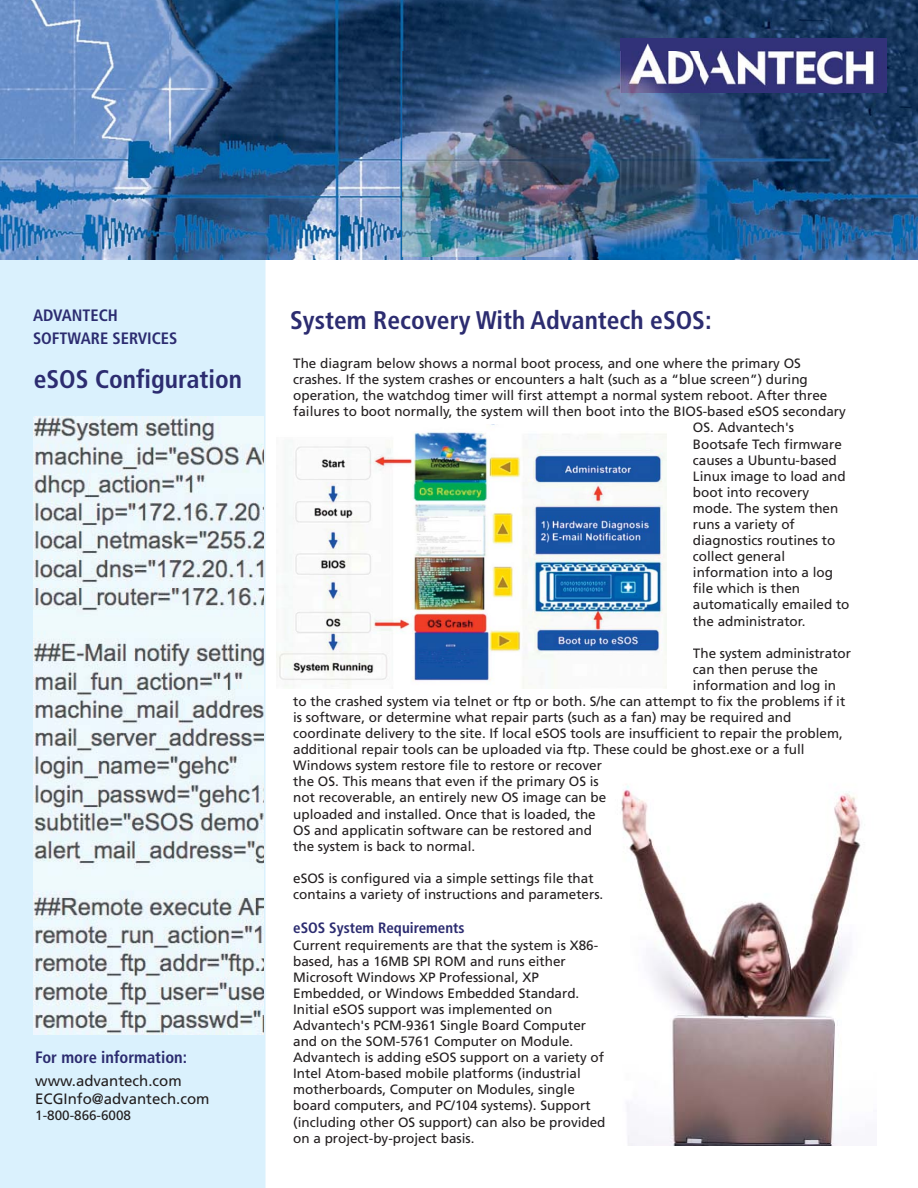
<style>
.page{position:relative;width:918px;height:1188px;background:#fff}
.page>*{position:absolute;margin:0;border:0;box-sizing:border-box;transform-origin:0 0}
.t1{font:700 condensed 25.5px "Frutiger";color:#2c2c70}
.t2{font:700 condensed 16.5px/22.5px "Frutiger";color:#2c2c70}
.t3{font:15px/17.9px "Frutiger";color:#231f20}
.t4{font:700 condensed 15px "Frutiger";color:#2c2c70}
.t5{font:13.5px/16px "Frutiger";color:#231f20}
</style>
<div class="page">
<img style="left:0;top:0;width:918px;height:1188px">
<p class="t2" style="left:33px;top:306px;width:146px">ADVANTECH<br>SOFTWARE SERVICES</p>
<h1 class="t1" style="left:34px;top:369px;width:210px">eSOS Configuration</h1>
<p class="t2" style="left:35px;top:1048px;width:153px">For more information:</p>
<p class="t3" style="left:35px;top:1073px;width:176px">www.advantech.com<br>ECGInfo@advantech.com</p>
<p class="t5" style="left:35px;top:1108px;width:97px">1-800-866-6008</p>
<h1 class="t1" style="left:290px;top:310px;width:423px">System Recovery With Advantech eSOS:</h1>
<p class="t5" style="left:293px;top:356px;width:509px">The diagram below shows a normal boot process, and one where the primary OS</p>
<p class="t5" style="left:293px;top:373px;width:516px">crashes. If the system crashes or encounters a halt (such as a “blue screen”) during</p>
<p class="t5" style="left:293px;top:389px;width:536px">operation, the watchdog timer will first attempt a normal system reboot. After three</p>
<p class="t5" style="left:293px;top:405px;width:554px">failures to boot normally, the system will then boot into the BIOS-based eSOS secondary</p>
<p class="t5" style="left:693px;top:421px;width:103px">OS. Advantech's</p>
<p class="t5" style="left:693px;top:437px;width:150px">Bootsafe Tech firmware</p>
<p class="t5" style="left:693px;top:453px;width:145px">causes a Ubuntu-based</p>
<p class="t5" style="left:693px;top:469px;width:154px">Linux image to load and</p>
<p class="t5" style="left:693px;top:485px;width:118px">boot into recovery</p>
<p class="t5" style="left:693px;top:501px;width:147px">mode. The system then</p>
<p class="t5" style="left:693px;top:517px;width:103px">runs a variety of</p>
<p class="t5" style="left:693px;top:533px;width:144px">diagnostics routines to</p>
<p class="t5" style="left:693px;top:550px;width:94px">collect general</p>
<p class="t5" style="left:693px;top:566px;width:142px">information into a log</p>
<p class="t5" style="left:693px;top:582px;width:109px">file which is then</p>
<p class="t5" style="left:693px;top:598px;width:158px">automatically emailed to</p>
<p class="t5" style="left:693px;top:614px;width:114px">the administrator.</p>
<p class="t5" style="left:693px;top:646px;width:160px">The system administrator</p>
<p class="t5" style="left:693px;top:662px;width:127px">can then peruse the</p>
<p class="t5" style="left:693px;top:678px;width:145px">information and log in</p>
<p class="t5" style="left:293px;top:694px;width:554px">to the crashed system via telnet or ftp or both. S/he can attempt to fix the problems if it</p>
<p class="t5" style="left:293px;top:710px;width:500px">is software, or determine what repair parts (such as a fan) may be required and</p>
<p class="t5" style="left:293px;top:726px;width:551px">coordinate delivery to the site. If local eSOS tools are insufficient to repair the problem,</p>
<p class="t5" style="left:293px;top:743px;width:513px">additional repair tools can be uploaded via ftp. These could be ghost.exe or a full</p>
<p class="t5" style="left:293px;top:759px;width:310px">Windows system restore file to restore or recover</p>
<p class="t5" style="left:293px;top:775px;width:307px">the OS. This means that even if the primary OS is</p>
<p class="t5" style="left:293px;top:791px;width:315px">not recoverable, an entirely new OS image can be</p>
<p class="t5" style="left:293px;top:807px;width:304px">uploaded and installed. Once that is loaded, the</p>
<p class="t5" style="left:293px;top:823px;width:300px">OS and applicatin software can be restored and</p>
<p class="t5" style="left:293px;top:839px;width:184px">the system is back to normal.</p>
<p class="t5" style="left:293px;top:871px;width:312px">eSOS is configured via a simple settings file that contains a variety of instructions and parameters.</p>
<p class="t4" style="left:293px;top:921px;width:173px">eSOS System Requirements</p>
<p class="t5" style="left:293px;top:938px;width:314px">Current requirements are that the system is X86- based, has a 16MB SPI ROM and runs either Microsoft Windows XP Professional, XP Embedded, or Windows Embedded Standard.<br>Initial eSOS support was implemented on Advantech's PCM-9361 Single Board Computer and on the SOM-5761 Computer on Module.<br>Advantech is adding eSOS support on a variety of Intel Atom-based mobile platforms (industrial motherboards, Computer on Modules, single board computers, and PC/104 systems). Support (including other OS support) can also be provided on a project-by-project basis.</p>
</div>
